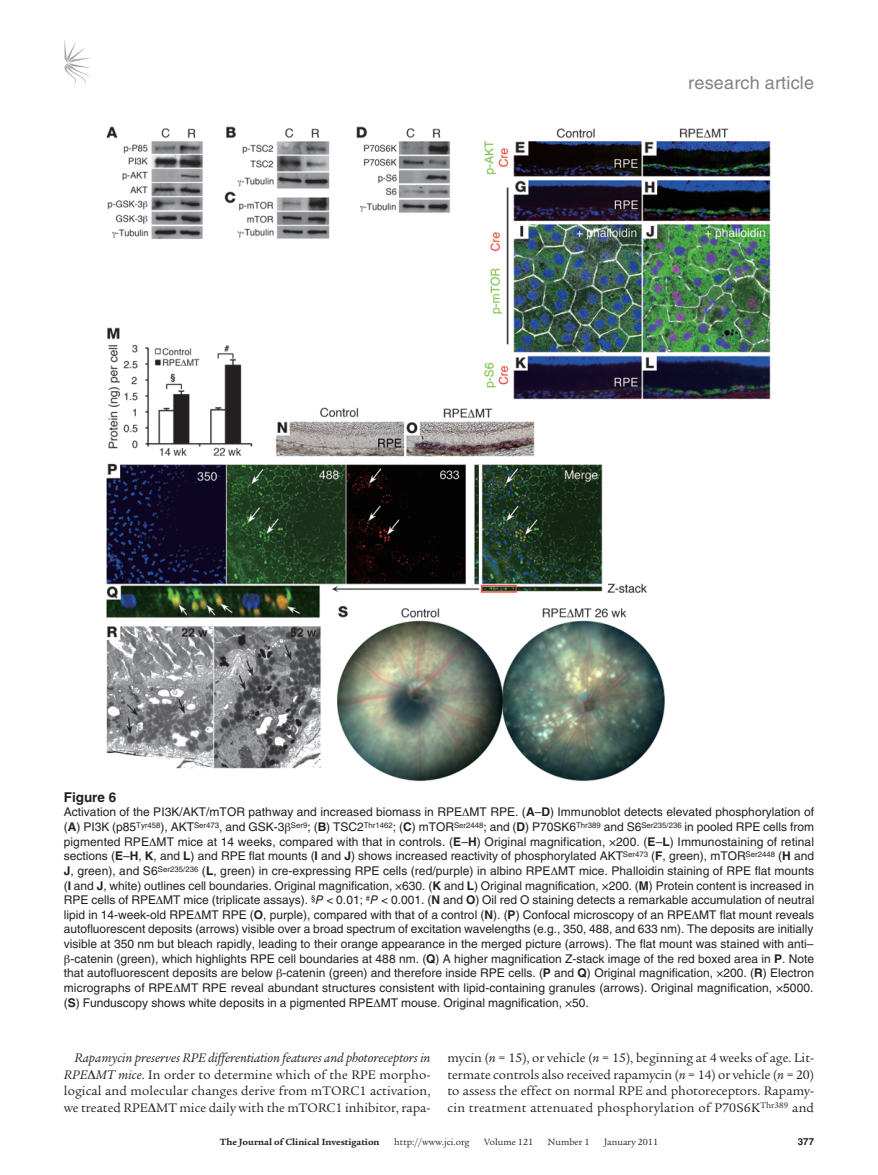
<style>
.page{position:relative;width:878px;height:1175px;background:#fff}
.page>*{position:absolute;margin:0;border:0;box-sizing:border-box;transform-origin:0 0}
.t1{font:18px "Helvetica LT Std";letter-spacing:.01em;color:#808285}
.t2{font:13.5px/16.5px "Legacy Serif Std";letter-spacing:.01em;color:#231f20;text-align:justify}
.t3{font:700 13.5px "Helvetica LT Std";color:#231f20}
.t4{font:12px "Helvetica LT Std";color:#231f20}
.t5{font:9.75px "Legacy Serif Std";color:#231f20}
.t6{font:700 9.75px "Legacy Serif Std";color:#231f20}
.t7{font:700 9.75px "Helvetica LT Std";color:#231f20}
.s1{font-weight:700}
.s2{font-style:italic}
</style>
<div class="page">
<svg style="left:64px;top:40px;width:27px;height:45px"></svg>
<img style="left:106px;top:126px;width:665px;height:656px">
<h1 class="t1" style="left:688px;top:73px;width:127px">research article</h1>
<p class="t3" style="left:64px;top:788px;width:54px">Figure 6</p>
<p class="t4" style="left:64px;top:805px;width:751px">Activation of the PI3K/AKT/mTOR pathway and increased biomass in RPE MT RPE. (<span class="s1">A</span>–<span class="s1">D</span>) Immunoblot detects elevated phosphorylation of</p>
<p class="t4" style="left:64px;top:819px;width:751px">(<span class="s1">A</span>) PI3K (p85<sup>Tyr458</sup>), AKT<sup>Ser473</sup>, and GSK-3 <sup>Ser9</sup>; (<span class="s1">B</span>) TSC2<sup>Thr1462</sup>; (<span class="s1">C</span>) mTOR<sup>Ser2448</sup>; and (<span class="s1">D</span>) P70SK6<sup>Thr389</sup> and S6<sup>Ser235/236</sup> in pooled RPE cells from</p>
<p class="t4" style="left:64px;top:834px;width:751px">pigmented RPE MT mice at 14 weeks, compared with that in controls. (<span class="s1">E</span>–<span class="s1">H</span>) Original magnification, ×200. (<span class="s1">E</span>–<span class="s1">L</span>) Immunostaining of retinal</p>
<p class="t4" style="left:64px;top:849px;width:751px">sections (<span class="s1">E</span>–<span class="s1">H</span>, <span class="s1">K</span>, and <span class="s1">L</span>) and RPE flat mounts (<span class="s1">I</span> and <span class="s1">J</span>) shows increased reactivity of phosphorylated AKT<sup>Ser473</sup> (<span class="s1">F</span>, green), mTOR<sup>Ser2448</sup> (<span class="s1">H</span> and</p>
<p class="t4" style="left:64px;top:863px;width:751px"><span class="s1">J</span>, green), and S6<sup>Ser235/236</sup> (<span class="s1">L</span>, green) in cre-expressing RPE cells (red/purple) in albino RPE MT mice. Phalloidin staining of RPE flat mounts</p>
<p class="t4" style="left:64px;top:878px;width:751px">(<span class="s1">I</span> and <span class="s1">J</span>, white) outlines cell boundaries. Original magnification, ×630. (<span class="s1">K</span> and <span class="s1">L</span>) Original magnification, ×200. (<span class="s1">M</span>) Protein content is increased in</p>
<p class="t4" style="left:64px;top:893px;width:752px">RPE cells of RPE MT mice (triplicate assays). <sup>§</sup><span class="s2">P</span> &lt; 0.01; <sup>#</sup><span class="s2">P</span> &lt; 0.001. (<span class="s1">N</span> and <span class="s1">O</span>) Oil red O staining detects a remarkable accumulation of neutral</p>
<p class="t4" style="left:64px;top:907px;width:751px">lipid in 14-week-old RPE MT RPE (<span class="s1">O</span>, purple), compared with that of a control (<span class="s1">N</span>). (<span class="s1">P</span>) Confocal microscopy of an RPE MT flat mount reveals</p>
<p class="t4" style="left:64px;top:922px;width:751px">autofluorescent deposits (arrows) visible over a broad spectrum of excitation wavelengths (e.g., 350, 488, and 633 nm). The deposits are initially</p>
<p class="t4" style="left:64px;top:936px;width:751px">visible at 350 nm but bleach rapidly, leading to their orange appearance in the merged picture (arrows). The flat mount was stained with anti–</p>
<p class="t4" style="left:70px;top:951px;width:745px">-catenin (green), which highlights RPE cell boundaries at 488 nm. (<span class="s1">Q</span>) A higher magnification Z-stack image of the red boxed area in <span class="s1">P</span>. Note</p>
<p class="t4" style="left:64px;top:966px;width:751px">that autofluorescent deposits are below -catenin (green) and therefore inside RPE cells. (<span class="s1">P</span> and <span class="s1">Q</span>) Original magnification, ×200. (<span class="s1">R</span>) Electron</p>
<p class="t4" style="left:64px;top:980px;width:751px">micrographs of RPE MT RPE reveal abundant structures consistent with lipid-containing granules (arrows). Original magnification, ×5000.</p>
<p class="t4" style="left:64px;top:995px;width:526px">(<span class="s1">S</span>) Funduscopy shows white deposits in a pigmented RPE MT mouse. Original magnification, ×50.</p>
<p class="t2" style="left:64px;top:1049px;width:368px;text-indent:11px"><span class="s2">Rapamycin preserves RPE differentiation features and photoreceptors in RPE MT mice</span>. In order to determine which of the RPE morpho&shy;logical and molecular changes derive from mTORC1 activation, we treated RPE MT mice daily with the mTORC1 inhibitor, rapa-</p>
<p class="t2" style="left:447px;top:1049px;width:368px">mycin (<span class="s2">n</span> = 15), or vehicle (<span class="s2">n</span> = 15), beginning at 4 weeks of age. Lit&shy;termate controls also received rapamycin (<span class="s2">n</span> = 14) or vehicle (<span class="s2">n</span> = 20) to assess the effect on normal RPE and photoreceptors. Rapamy&shy;cin treatment attenuated phosphorylation of P70S6K<sup>Thr389</sup> and</p>
<p class="t6" style="left:220px;top:1135px;width:161px">The Journal of Clinical Investigation</p>
<p class="t5" style="left:394px;top:1136px;width:77px">http://www.jci.org</p>
<p class="t5" style="left:484px;top:1136px;width:50px">Volume 121</p>
<p class="t5" style="left:548px;top:1136px;width:43px">Number 1</p>
<p class="t5" style="left:604px;top:1136px;width:55px">January 2011</p>
<p class="t7" style="left:797px;top:1135px;width:18px">377</p>
</div>
